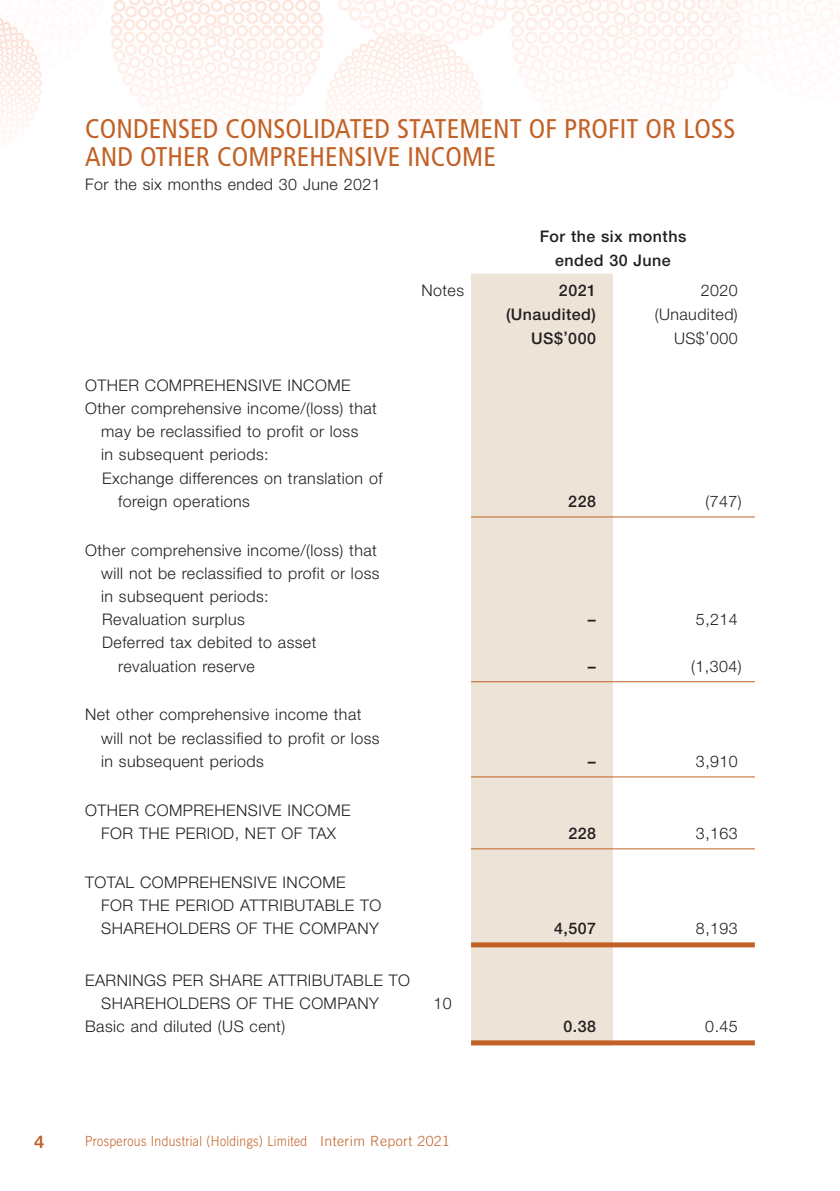
<style>
.page{position:relative;width:840px;height:1191px;background:#fff}
.page>*{position:absolute;margin:0;border:0;box-sizing:border-box;transform-origin:0 0}
.t1{font:condensed 27px/28px "Frutiger LT Std";letter-spacing:.005em;color:#c16125}
.t2{font:17px "Trade Gothic LT Std Bd 2";color:#c16125}
.t3{font:300 16px/23.2px "Helvetica Neue LT Std";letter-spacing:.03em;color:#231f20}
.t4{font:500 16px/24px "Helvetica Neue LT Std";letter-spacing:.03em;color:#231f20;text-align:center}
.t5{font:300 14px "Trade Gothic LT Std";letter-spacing:.03em;color:#c16125;scale:.87 1}
</style>
<div class="page">
<img style="left:0;top:0;width:839px;height:1046px">
<div style="left:471px;top:274px;width:141px;height:766px;background:#ede3d7"></div>
<hr style="left:471px;top:516px;width:141px;height:1px;background:#c16125">
<hr style="left:612px;top:516px;width:142px;height:1px;background:#c16125">
<hr style="left:471px;top:681px;width:141px;height:1px;background:#c16125">
<hr style="left:612px;top:681px;width:142px;height:1px;background:#c16125">
<hr style="left:471px;top:776px;width:141px;height:1px;background:#c16125">
<hr style="left:612px;top:776px;width:142px;height:1px;background:#c16125">
<hr style="left:471px;top:848px;width:141px;height:1px;background:#c16125">
<hr style="left:612px;top:848px;width:142px;height:1px;background:#c16125">
<div style="left:471px;top:942px;width:141px;height:5px;background:#c16125"></div>
<div style="left:612px;top:942px;width:142px;height:5px;background:#c16125"></div>
<div style="left:471px;top:1040px;width:141px;height:5px;background:#c16125"></div>
<div style="left:612px;top:1040px;width:142px;height:5px;background:#c16125"></div>
<h1 class="t1" style="left:85px;top:114px;width:651px">CONDENSED CONSOLIDATED STATEMENT OF PROFIT OR LOSS<br>AND OTHER COMPREHENSIVE INCOME</h1>
<p class="t3" style="left:85px;top:172px;width:297px">For the six months ended 30 June 2021</p>
<p class="t4" style="left:539px;top:224px;width:148px">For the six months ended 30 June</p>
<p class="t3" style="left:421px;top:278px;width:44px">Notes</p>
<p class="t4" style="left:558px;top:278px;width:38px">2021</p>
<p class="t3" style="left:700px;top:278px;width:38px">2020</p>
<p class="t4" style="left:505px;top:302px;width:91px">(Unaudited)</p>
<p class="t3" style="left:654px;top:302px;width:85px">(Unaudited)</p>
<p class="t4" style="left:531px;top:326px;width:66px">US$’000</p>
<p class="t3" style="left:673px;top:326px;width:65px">US$’000</p>
<p class="t3" style="left:85px;top:373px;width:267px">OTHER COMPREHENSIVE INCOME</p>
<p class="t3" style="left:85px;top:396px;width:293px">Other comprehensive income/(loss) that</p>
<p class="t3" style="left:101px;top:419px;width:259px">may be reclassified to profit or loss</p>
<p class="t3" style="left:101px;top:443px;width:169px">in subsequent periods:</p>
<p class="t3" style="left:102px;top:466px;width:282px">Exchange differences on translation of</p>
<p class="t3" style="left:118px;top:489px;width:133px">foreign operations</p>
<p class="t4" style="left:568px;top:489px;width:29px">228</p>
<p class="t3" style="left:705px;top:489px;width:38px">(747)</p>
<p class="t3" style="left:101px;top:538px;width:280px;text-indent:-16px">Other comprehensive income/(loss) that will not be reclassified to profit or loss in subsequent periods:<br>Revaluation surplus</p>
<p class="t4" style="left:587px;top:607px;width:9px">–</p>
<p class="t3" style="left:695px;top:607px;width:43px">5,214</p>
<p class="t3" style="left:118px;top:631px;width:200px;text-indent:-16px">Deferred tax debited to asset revaluation reserve</p>
<p class="t3" style="left:101px;top:703px;width:280px;text-indent:-16px">Net other comprehensive income that will not be reclassified to profit or loss in subsequent periods</p>
<p class="t3" style="left:85px;top:798px;width:267px;text-align:center">OTHER COMPREHENSIVE INCOME<br>FOR THE PERIOD, NET OF TAX</p>
<p class="t3" style="left:101px;top:870px;width:281px;text-indent:-16px">TOTAL COMPREHENSIVE INCOME<br>FOR THE PERIOD ATTRIBUTABLE TO<br>SHAREHOLDERS OF THE COMPANY</p>
<p class="t3" style="left:101px;top:968px;width:310px;text-indent:-16px">EARNINGS PER SHARE ATTRIBUTABLE TO<br>SHAREHOLDERS OF THE COMPANY</p>
<p class="t3" style="left:433px;top:991px;width:20px">10</p>
<p class="t4" style="left:587px;top:654px;width:9px">–</p>
<p class="t3" style="left:690px;top:654px;width:52px">(1,304)</p>
<p class="t4" style="left:587px;top:749px;width:9px">–</p>
<p class="t3" style="left:695px;top:749px;width:43px">3,910</p>
<p class="t4" style="left:568px;top:821px;width:29px">228</p>
<p class="t3" style="left:695px;top:821px;width:43px">3,163</p>
<p class="t4" style="left:553px;top:916px;width:43px">4,507</p>
<p class="t3" style="left:695px;top:916px;width:43px">8,193</p>
<p class="t3" style="left:85px;top:1014px;width:201px">Basic and diluted (US cent)</p>
<p class="t4" style="left:563px;top:1014px;width:34px">0.38</p>
<p class="t3" style="left:705px;top:1014px;width:34px">0.45</p>
<p class="t2" style="left:34px;top:1131px;width:12px">4</p>
<p class="t5" style="left:85px;top:1132px;width:420px">Prosperous Industrial (Holdings) Limited Interim Report 2021</p>
</div>
